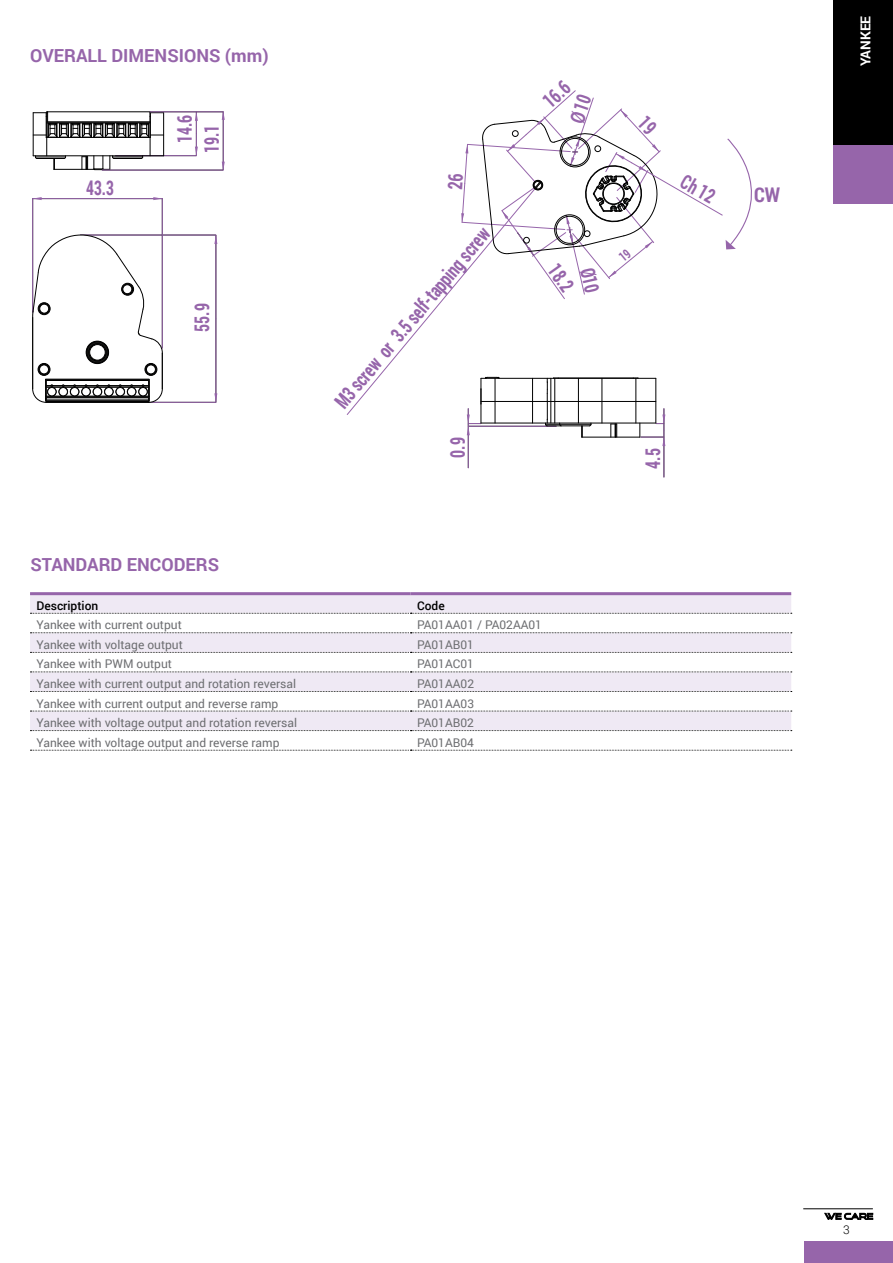
<style>
.page{position:relative;width:893px;height:1263px;background:#fff}
.page>*{position:absolute;margin:0;border:0;box-sizing:border-box;transform-origin:0 0}
.t1{font:700 20.25px/27px "Roboto Condensed";color:#9665aa;text-align:center;scale:.8 1}
.t2{font:700 20.25px "Roboto Condensed";color:#9665aa;scale:.79 1}
.t3{font:700 20.25px "Roboto Condensed";color:#9665aa}
.t4{font:700 18px "Roboto";color:#9665aa}
.t5{font:700 13.65px "Roboto";color:#fff}
.t6{font:12px "Roboto";color:#6d6e71}
.t7{font:500 12px "Roboto";color:#000}
.t8{font:300 12px "Roboto";color:#000}
</style>
<div class="page">
<div style="left:833px;top:144px;width:60px;height:60px;background:#9665aa"></div>
<div style="left:833px;top:0;width:60px;height:144px;background:#000"></div>
<div style="left:804px;top:1242px;width:89px;height:21px;background:#9665aa"></div>
<svg style="left:825px;top:1213px;width:48px;height:6px"></svg>
<hr style="left:803px;top:1208px;width:70px;height:1px;background:#000">
<hr style="left:468px;top:425px;width:1px;height:43px;background:#9665aa">
<hr style="left:664px;top:430px;width:1px;height:47px;background:#9665aa">
<hr style="left:148px;top:402px;width:68px;height:1px;background:#9665aa">
<hr style="left:80px;top:235px;width:136px;height:1px;background:#9665aa">
<hr style="left:216px;top:319px;width:1px;height:83px;background:#9665aa">
<hr style="left:216px;top:235px;width:1px;height:84px;background:#9665aa">
<svg style="left:214px;top:393px;width:3px;height:9px"></svg>
<svg style="left:214px;top:235px;width:3px;height:9px"></svg>
<hr style="left:32px;top:198px;width:1px;height:114px;background:#9665aa">
<hr style="left:162px;top:198px;width:1px;height:150px;background:#9665aa">
<hr style="left:33px;top:198px;width:64px;height:1px;background:#9665aa">
<hr style="left:97px;top:198px;width:65px;height:1px;background:#9665aa">
<svg style="left:33px;top:197px;width:9px;height:3px"></svg>
<svg style="left:153px;top:197px;width:9px;height:3px"></svg>
<hr style="left:115px;top:155px;width:81px;height:1px;background:#9665aa">
<svg style="left:195px;top:113px;width:3px;height:43px"></svg>
<hr style="left:32px;top:317px;width:1px;height:72px;background:#000">
<hr style="left:162px;top:353px;width:1px;height:36px;background:#000">
<div style="left:38px;top:363px;width:12px;height:12px;background:#070707;border-radius:50%"></div>
<div style="left:38px;top:363px;width:12px;height:13px;border:1px solid #000;border-radius:50%"></div>
<div style="left:39px;top:364px;width:10px;height:11px;border:1px solid #000;border-radius:50%"></div>
<div style="left:40px;top:365px;width:9px;height:9px;background:#fff;border-radius:50%"></div>
<div style="left:39px;top:364px;width:10px;height:10px;border:1px solid #000;border-radius:50%"></div>
<svg style="left:86px;top:341px;width:23px;height:23px"></svg>
<div style="left:86px;top:341px;width:23px;height:23px;border:1px solid #000;border-radius:50%"></div>
<svg style="left:87px;top:342px;width:21px;height:21px"></svg>
<div style="left:86px;top:341px;width:22px;height:22px;border:1px solid #000;border-radius:50%"></div>
<svg style="left:89px;top:344px;width:17px;height:17px"></svg>
<div style="left:88px;top:343px;width:19px;height:18px;border:1px solid #000;border-radius:50%"></div>
<div style="left:89px;top:344px;width:17px;height:16px;border:1px solid #000;border-radius:50%"></div>
<div style="left:145px;top:363px;width:12px;height:12px;background:#070706;border-radius:50%"></div>
<div style="left:145px;top:363px;width:12px;height:13px;border:1px solid #000;border-radius:50%"></div>
<div style="left:146px;top:364px;width:10px;height:11px;border:1px solid #000;border-radius:50%"></div>
<div style="left:146px;top:365px;width:9px;height:9px;background:#fff;border-radius:50%"></div>
<div style="left:146px;top:364px;width:10px;height:10px;border:1px solid #000;border-radius:50%"></div>
<svg style="left:32px;top:229px;width:131px;height:128px"></svg>
<svg style="left:32px;top:379px;width:131px;height:24px"></svg>
<svg style="left:33px;top:111px;width:131px;height:60px"></svg>
<hr style="left:150px;top:112px;width:73px;height:1px;background:#9665aa">
<hr style="left:102px;top:170px;width:121px;height:1px;background:#9665aa">
<hr style="left:223px;top:112px;width:1px;height:58px;background:#9665aa">
<svg style="left:222px;top:111px;width:3px;height:9px"></svg>
<svg style="left:222px;top:162px;width:3px;height:9px"></svg>
<svg style="left:30px;top:595px;width:761px;height:135px;fill:#efe9f4"></svg>
<svg style="left:30px;top:613px;width:762px;height:1px"></svg>
<svg style="left:30px;top:632px;width:762px;height:1px"></svg>
<svg style="left:30px;top:652px;width:762px;height:1px"></svg>
<svg style="left:30px;top:671px;width:762px;height:1px"></svg>
<svg style="left:30px;top:691px;width:762px;height:1px"></svg>
<svg style="left:30px;top:711px;width:762px;height:1px"></svg>
<svg style="left:30px;top:730px;width:762px;height:1px"></svg>
<svg style="left:30px;top:750px;width:762px;height:1px"></svg>
<hr style="left:30px;top:592px;width:381px;height:3px;background:#9665aa">
<hr style="left:411px;top:592px;width:380px;height:3px;background:#9665aa">
<svg style="left:347px;top:90px;width:405px;height:356px"></svg>
<h2 class="t4" style="left:30px;top:48px;width:240px">OVERALL DIMENSIONS (mm)</h2>
<h1 class="t2" style="left:86px;top:180px;width:37px">43.3</h1>
<h1 class="t1" style="left:173px;top:153px;width:50px;rotate:-90deg">14.6<br>19.1</h1>
<h1 class="t1" style="left:190px;top:332px;width:37px;rotate:-90deg">55.9</h1>
<h1 class="t1" style="left:330px;top:398px;width:288px;rotate:-50deg">M3 screw or 3.5 self-tapping screw</h1>
<h1 class="t1" style="left:446px;top:458px;width:27px;rotate:-90deg">0.9</h1>
<h1 class="t1" style="left:538px;top:95px;width:37px;rotate:-42deg">16.6</h1>
<h1 class="t1" style="left:563px;top:259px;width:37px;rotate:55deg">18.2</h1>
<h2 class="t4" style="left:31px;top:557px;width:190px">STANDARD ENCODERS</h2>
<p class="t7" style="left:37px;top:601px;width:63px">Description</p>
<p class="t7" style="left:417px;top:601px;width:29px">Code</p>
<p class="t6" style="left:37px;top:620px;width:147px">Yankee with current output</p>
<p class="t6" style="left:417px;top:620px;width:126px">PA01AA01 / PA02AA01</p>
<p class="t6" style="left:37px;top:639px;width:148px">Yankee with voltage output</p>
<p class="t6" style="left:417px;top:639px;width:58px">PA01AB01</p>
<p class="t6" style="left:37px;top:659px;width:137px">Yankee with PWM output</p>
<p class="t6" style="left:417px;top:659px;width:58px">PA01AC01</p>
<p class="t6" style="left:37px;top:678px;width:261px">Yankee with current output and rotation reversal</p>
<p class="t6" style="left:417px;top:678px;width:58px">PA01AA02</p>
<p class="t6" style="left:37px;top:698px;width:243px">Yankee with current output and reverse ramp</p>
<p class="t6" style="left:417px;top:698px;width:58px">PA01AA03</p>
<p class="t6" style="left:37px;top:717px;width:262px">Yankee with voltage output and rotation reversal</p>
<p class="t6" style="left:417px;top:717px;width:58px">PA01AB02</p>
<p class="t6" style="left:37px;top:737px;width:244px">Yankee with voltage output and reverse ramp</p>
<p class="t6" style="left:417px;top:737px;width:58px">PA01AB04</p>
<h1 class="t1" style="left:688px;top:170px;width:47px;rotate:30deg">Ch 12</h1>
<h1 class="t3" style="left:754px;top:186px;width:28px">CW</h1>
<h1 class="t1" style="left:641px;top:469px;width:27px;rotate:-90deg">4.5</h1>
<p class="t5" style="left:860px;top:66px;width:52px;rotate:-90deg">YANKEE</p>
<p class="t8" style="left:843px;top:1222px;width:8px">3</p>
</div>
